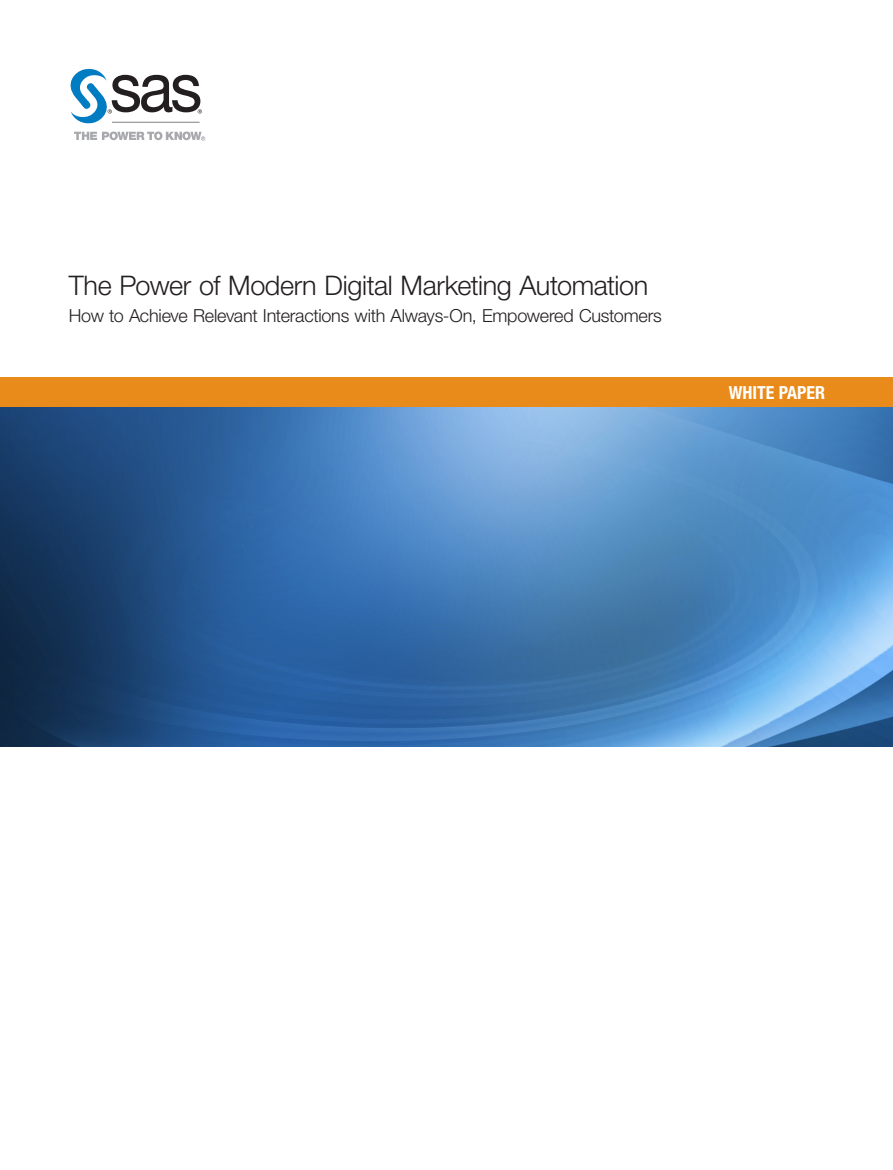
<style>
.page{position:relative;width:893px;height:1170px;background:#fff}
.page>*{position:absolute;margin:0;border:0;box-sizing:border-box;transform-origin:0 0}
.Cover_Title{font:300 27px "Helvetica Neue LT Std";letter-spacing:-.015em;color:#231f20}
.Cover_Kicker_Subhead{font:300 18px "Helvetica Neue LT Std";letter-spacing:-.015em;color:#231f20}
.t1{font:700 condensed 18px "Helvetica Neue LT Std";color:#fff}
</style>
<div class="page">
<img style="left:0;top:407px;width:893px;height:339px">
<div style="left:0;top:378px;width:893px;height:29px;background:#e98b1b"></div>
<svg style="left:74px;top:131px;width:131px;height:10px"></svg>
<svg style="left:70px;top:68px;width:132px;height:56px"></svg>
<hr style="left:112px;top:122px;width:88px;height:1px;background:#808285">
<p class="Cover_Title" style="left:69px;top:268px;width:581px">The Power of Modern Digital Marketing Automation</p>
<p class="Cover_Kicker_Subhead" style="left:69px;top:304px;width:595px">How to Achieve Relevant Interactions with Always-On, Empowered Customers</p>
<p class="t1" style="left:729px;top:381px;width:98px">WHITE PAPER</p>
</div>
